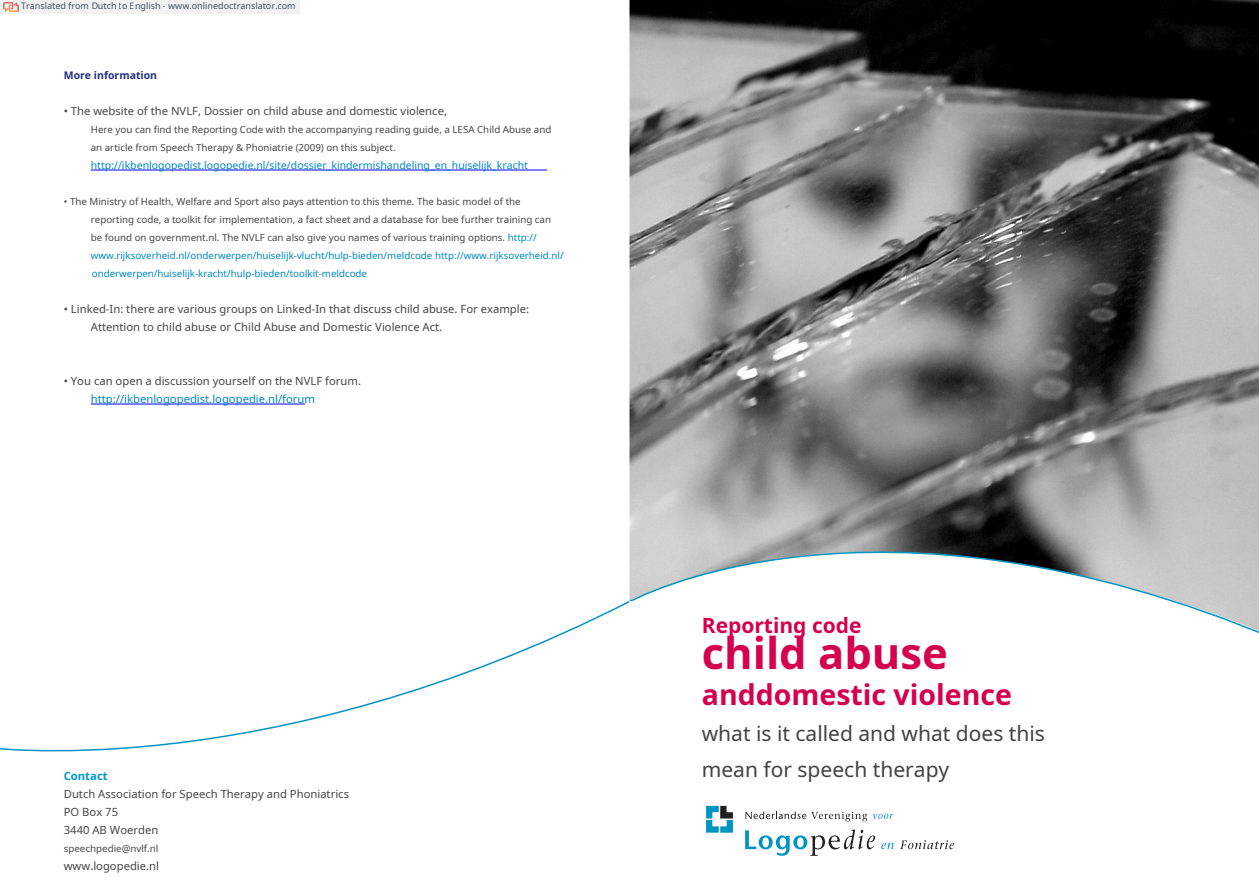
<style>
.page{position:relative;width:1259px;height:893px;background:#fff}
.page>*{position:absolute;margin:0;border:0;box-sizing:border-box;transform-origin:0 0}
.t1{font:700 43.5px "Noto Sans";color:#d5004e}
.t2{font:700 28.5px "Noto Sans";color:#d5004e}
.t3{font:21px "Noto Sans";color:#444343}
.t4{font:700 21px "Noto Sans";color:#d5004e}
.t5{font:11.25px/18px "Noto Sans";color:#464645}
.t6{font:11.25px "Noto Sans";color:#0088bf}
.t7{font:700 11.25px "Noto Sans";color:#0098cb}
.t8{font:10.5px "Noto Sans";color:#0088bf}
.t9{font:700 10.5px "Noto Sans";color:#23307f}
.t10{font:9.75px/18px "Noto Sans";color:#464645}
.t11{font:9px "Noto Sans";color:rgb(15 43 70/.8)}
.s1{color:#0088bf}
</style>
<div class="page">
<svg style="left:0;top:602px;width:627px;height:150px"></svg>
<img style="left:629px;top:0;width:630px;height:467px">
<svg style="left:745px;top:829px;width:130px;height:27px"></svg>
<svg style="left:881px;top:843px;width:12px;height:6px"></svg>
<svg style="left:900px;top:840px;width:54px;height:9px"></svg>
<svg style="left:745px;top:811px;width:148px;height:10px"></svg>
<svg style="left:706px;top:806px;width:27px;height:27px"></svg>
<hr style="left:91px;top:170px;width:456px;height:1px;background:#00f">
<hr style="left:91px;top:404px;width:214px;height:1px;background:#00f">
<svg style="left:627px;top:467px;width:632px;height:166px"></svg>
<div style="left:629px;top:602px;width:13px;height:291px;background:#fff"></div>
<div style="left:0;top:0;width:300px;height:14px;background:#f2f2f2"></div>
<img style="left:4px;top:2px;width:15px;height:10px">
<p class="t11" style="left:21px;top:-1px;width:276px">Translated from Dutch to English - www.onlinedoctranslator.com</p>
<p class="t9" style="left:64px;top:68px;width:95px">More information</p>
<p class="t5" style="left:64px;top:101px;width:385px">• The website of the NVLF, Dossier on child abuse and domestic violence,</p>
<p class="t10" style="left:91px;top:120px;width:462px">Here you can find the Reporting Code with the accompanying reading guide, a LESA Child Abuse and an article from Speech Therapy &amp; Phoniatrie (2009) on this subject.</p>
<p class="t8" style="left:91px;top:158px;width:439px">http://ikbenlogopedist.logopedie.nl/site/dossier_kindermishandeling_en_huiselijk_kracht</p>
<p class="t10" style="left:91px;top:192px;width:474px;text-indent:-27px">• The Ministry of Health, Welfare and Sport also pays attention to this theme. The basic model of the reporting code, a toolkit for implementation, a fact sheet and a database for bee further training can be found on government.nl. The NVLF can also give you names of various training options. <span class="s1">http:// www.rijksoverheid.nl/onderwerpen/huiselijk-vlucht/hulp-bieden/meldcode http://www.rijksoverheid.nl/ onderwerpen/huiselijk-kracht/hulp-bieden/toolkit-meldcode</span></p>
<p class="t5" style="left:91px;top:299px;width:440px;text-indent:-27px">• Linked-In: there are various groups on Linked-In that discuss child abuse. For example:<br>Attention to child abuse or Child Abuse and Domestic Violence Act.</p>
<p class="t5" style="left:64px;top:371px;width:299px">• You can open a discussion yourself on the NVLF forum.</p>
<p class="t6" style="left:91px;top:391px;width:226px">http://ikbenlogopedist.logopedie.nl/forum</p>
<h3 class="t4" style="left:702px;top:611px;width:161px">Reporting code</h3>
<h1 class="t1" style="left:702px;top:623px;width:248px">child abuse</h1>
<h2 class="t2" style="left:702px;top:675px;width:312px">anddomestic violence</h2>
<h3 class="t3" style="left:702px;top:719px;width:345px">what is it called and what does this</h3>
<p class="t7" style="left:64px;top:768px;width:45px">Contact</p>
<h3 class="t3" style="left:702px;top:755px;width:249px">mean for speech therapy</h3>
<p class="t5" style="left:64px;top:784px;width:287px">Dutch Association for Speech Therapy and Phoniatrics<br>PO Box 75<br>3440 AB Woerden</p>
<p class="t10" style="left:64px;top:839px;width:96px">speechpedie@nvlf.nl</p>
<p class="t5" style="left:64px;top:856px;width:97px">www.logopedie.nl</p>
</div>
